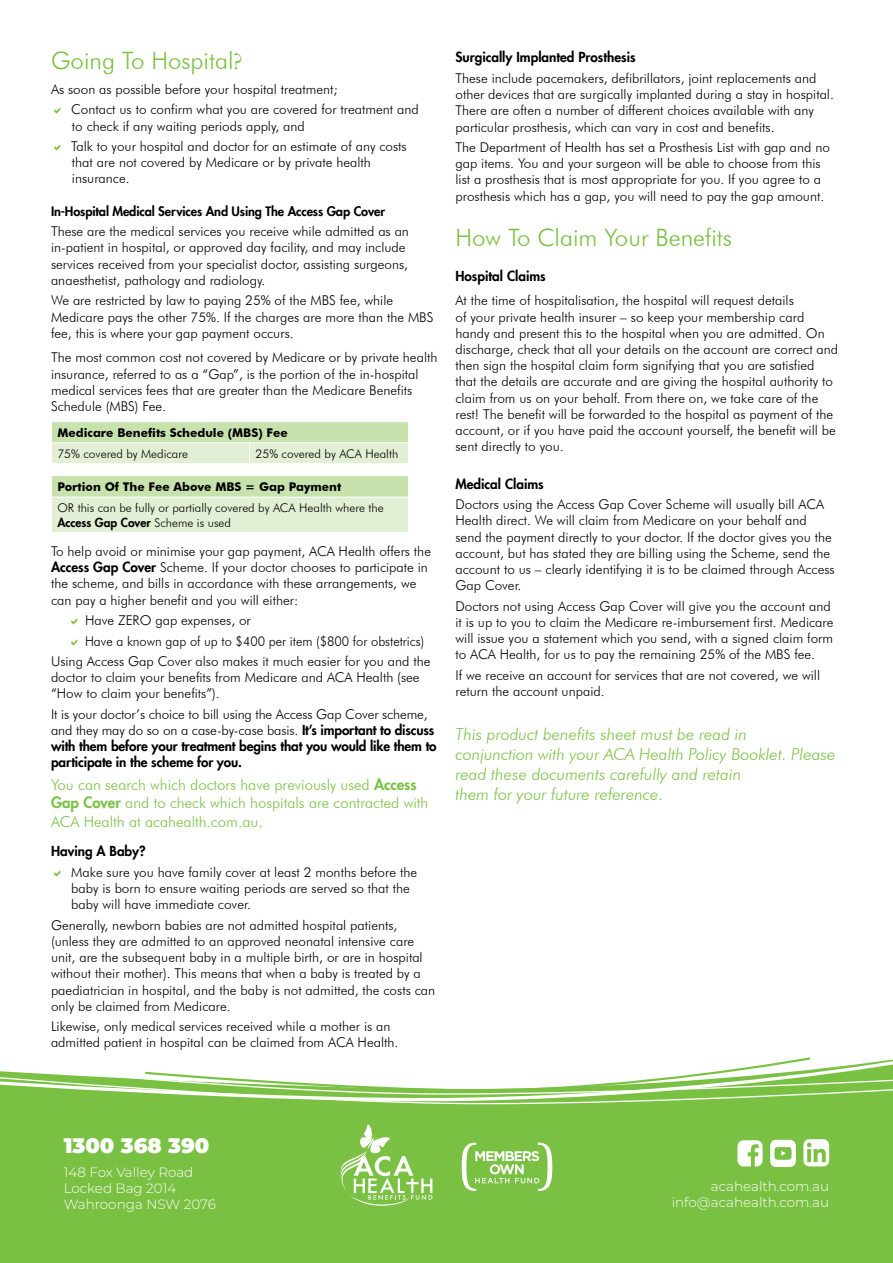
<style>
.page{position:relative;width:893px;height:1263px;background:#fff}
.page>*{position:absolute;margin:0;border:0;box-sizing:border-box;transform-origin:0 0}
.t1{font:300 24px "Futura BT";color:#7ac143}
.t2{font:900 21px "Montserrat";color:#fff}
.t3{font:italic 300 16.5px/19.8px "Futura BT";color:#7ac143}
.t4{font:300 15px/18px "Futura BT";color:#7ac143}
.t5{font:300 13.5px/16.2px "Futura BT";color:#000}
.t6{font:800 13.5px/16.2px "Futura";letter-spacing:-.01em;color:#000}
.t7{font:300 13.5px/16.2px "Montserrat";color:#fff}
.t8{font:300 13.5px "Futura BT";color:#000;scale:.95 1}
.t9{font:800 12.75px "Futura";letter-spacing:-.01em;color:#000}
.t10{font:300 12px "Futura BT";color:#000}
.t11{font:700 12px "Futura BT";color:#000}
.t12{font:800 12px "Futura";color:#000}
.s1{font-family:"Garamond";font-weight:400}
.s2{font-family:"Futura BT";font-weight:300}
.s3{font-family:"Futura";font-weight:800}
</style>
<div class="page">
<div style="left:0;top:1106px;width:893px;height:157px;background:#7ac143"></div>
<svg style="left:0;top:1057px;width:893px;height:49px"></svg>
<svg style="left:51px;top:422px;width:357px;height:110px"></svg>
<hr style="left:51px;top:497px;width:199px;height:1px;background:#fff">
<hr style="left:51px;top:497px;width:1px;height:35px;background:#fff">
<hr style="left:250px;top:497px;width:159px;height:1px;background:#fff">
<svg style="left:340px;top:1123px;width:92px;height:84px"></svg>
<svg style="left:462px;top:1142px;width:90px;height:49px"></svg>
<svg style="left:737px;top:1140px;width:26px;height:26px"></svg>
<svg style="left:803px;top:1139px;width:26px;height:27px"></svg>
<svg style="left:770px;top:1140px;width:26px;height:27px"></svg>
<h1 class="t1" style="left:51px;top:46px;width:193px">Going To Hospital<span class="s1">?</span></h1>
<p class="t5" style="left:71px;top:79px;width:349px;line-height:20.4px;text-indent:-20px">As soon as possible before your hospital treatment;<br>Contact us to confirm what you are covered for treatment and</p>
<p class="t5" style="left:71px;top:116px;width:337px;line-height:20.4px">to check if any waiting periods apply, and<br>Talk to your hospital and doctor for an estimate of any costs</p>
<p class="t5" style="left:72px;top:154px;width:301px">that are not covered by Medicare or by private health insurance.</p>
<p class="t9" style="left:51px;top:203px;width:336px">In-Hospital Medical Services And Using The Access Gap Cover</p>
<p class="t5" style="left:51px;top:223px;width:359px">These are the medical services you receive while admitted as an in-patient in hospital, or approved day facility, and may include services received from your specialist doctor, assisting surgeons, anaesthetist, pathology and radiology.</p>
<p class="t5" style="left:51px;top:292px;width:384px">We are restricted by law to paying 25% of the MBS fee, while<br>Medicare pays the other 75%. If the charges are more than the MBS fee, this is where your gap payment occurs.</p>
<p class="t5" style="left:51px;top:349px;width:388px">The most common cost not covered by Medicare or by private health insurance, referred to as a “Gap”, is the portion of the in-hospital medical services fees that are greater than the Medicare Benefits Schedule (MBS) Fee.</p>
<p class="t11" style="left:57px;top:425px;width:232px">Medicare Benefits Schedule (MBS) Fee</p>
<p class="t10" style="left:57px;top:446px;width:132px">75% covered by Medicare</p>
<p class="t10" style="left:256px;top:446px;width:144px">25% covered by ACA Health</p>
<p class="t11" style="left:57px;top:480px;width:285px">Portion Of The Fee Above MBS = Gap Payment</p>
<p class="t10" style="left:57px;top:501px;width:328px">OR this can be fully or partially covered by ACA Health where the</p>
<p class="t12" style="left:57px;top:514px;width:175px">Access Gap Cover <span class="s2">Scheme is used</span></p>
<p class="t5" style="left:51px;top:543px;width:381px">To help avoid or minimise your gap payment, ACA Health offers the <span class="s3">Access Gap Cover</span> Scheme. If your doctor chooses to participate in the scheme, and bills in accordance with these arrangements, we can pay a higher benefit and you will either:</p>
<p class="t5" style="left:85px;top:612px;width:167px">Have ZERO gap expenses, or</p>
<p class="t8" style="left:85px;top:632px;width:358px">Have a known gap of up to $400 per item ($800 for obstetrics)</p>
<p class="t5" style="left:51px;top:653px;width:381px">Using Access Gap Cover also makes it much easier for you and the</p>
<p class="t5" style="left:51px;top:669px;width:370px">doctor to claim your benefits from Medicare and ACA Health (see “How to claim your benefits”).</p>
<p class="t5" style="left:51px;top:706px;width:385px">It is your doctor’s choice to bill using the Access Gap Cover scheme, and they may do so on a case-by-case basis. <span class="s3">It’s important to discuss</span></p>
<p class="t6" style="left:51px;top:738px;width:387px">with them before your treatment begins that you would like them to participate in the scheme for you.</p>
<p class="t4" style="left:51px;top:775px;width:379px">You can search which doctors have previously used <span class="s3">Access<br>Gap Cover</span> and to check which hospitals are contracted with</p>
<p class="t4" style="left:51px;top:813px;width:213px">ACA Health at acahealth.com.au.</p>
<p class="t6" style="left:51px;top:843px;width:96px">Having A Baby?</p>
<p class="t5" style="left:71px;top:864px;width:347px">Make sure you have family cover at least 2 months before the baby is born to ensure waiting periods are served so that the baby will have immediate cover.</p>
<p class="t5" style="left:51px;top:917px;width:386px">Generally, newborn babies are not admitted hospital patients, (unless they are admitted to an approved neonatal intensive care unit, are the subsequent baby in a multiple birth, or are in hospital without their mother). This means that when a baby is treated by a paediatrician in hospital, and the baby is not admitted, the costs can only be claimed from Medicare.</p>
<p class="t5" style="left:51px;top:1018px;width:349px">Likewise, only medical services received while a mother is an admitted patient in hospital can be claimed from ACA Health.</p>
<p class="t6" style="left:455px;top:49px;width:182px">Surgically Implanted Prosthesis</p>
<p class="t5" style="left:455px;top:70px;width:380px">These include pacemakers, defibrillators, joint replacements and other devices that are surgically implanted during a stay in hospital.<br>There are often a number of different choices available with any particular prosthesis, which can vary in cost and benefits.</p>
<p class="t5" style="left:455px;top:139px;width:376px">The Department of Health has set a Prosthesis List with gap and no gap items. You and your surgeon will be able to choose from this list a prosthesis that is most appropriate for you. If you agree to a prosthesis which has a gap, you will need to pay the gap amount.</p>
<h1 class="t1" style="left:455px;top:223px;width:278px">How To Claim Your Benefits</h1>
<p class="t6" style="left:455px;top:267px;width:92px">Hospital Claims</p>
<p class="t5" style="left:455px;top:292px;width:384px">At the time of hospitalisation, the hospital will request details<br>of your private health insurer – so keep your membership card handy and present this to the hospital when you are admitted. On discharge, check that all your details on the account are correct and then sign the hospital claim form signifying that you are satisfied that the details are accurate and are giving the hospital authority to claim from us on your behalf. From there on, we take care of the rest! The benefit will be forwarded to the hospital as payment of the account, or if you have paid the account yourself, the benefit will be sent directly to you.</p>
<p class="t6" style="left:455px;top:475px;width:90px">Medical Claims</p>
<p class="t5" style="left:455px;top:496px;width:381px">Doctors using the Access Gap Cover Scheme will usually bill ACA Health direct. We will claim from Medicare on your behalf and send the payment directly to your doctor. If the doctor gives you the account, but has stated they are billing using the Scheme, send the account to us – clearly identifying it is to be claimed through Access Gap Cover.</p>
<p class="t5" style="left:455px;top:598px;width:380px">Doctors not using Access Gap Cover will give you the account and it is up to you to claim the Medicare re-imbursement first. Medicare will issue you a statement which you send, with a signed claim form to ACA Health, for us to pay the remaining 25% of the MBS fee.</p>
<p class="t5" style="left:455px;top:667px;width:366px">If we receive an account for services that are not covered, we will return the account unpaid.</p>
<p class="t3" style="left:455px;top:724px;width:382px">This product benefits sheet must be read in<br>conjunction with your ACA Health Policy Booklet. Please read these documents carefully and retain<br>them for your future reference.</p>
<h2 class="t2" style="left:64px;top:1130px;width:147px">1300 368 390</h2>
<p class="t7" style="left:64px;top:1164px;width:154px">148 Fox Valley Road<br>Locked Bag 2014<br>Wahroonga NSW 2076</p>
<p class="t7" style="left:672px;top:1178px;width:159px;text-align:right">acahealth.com.au info@acahealth.com.au</p>
</div>
